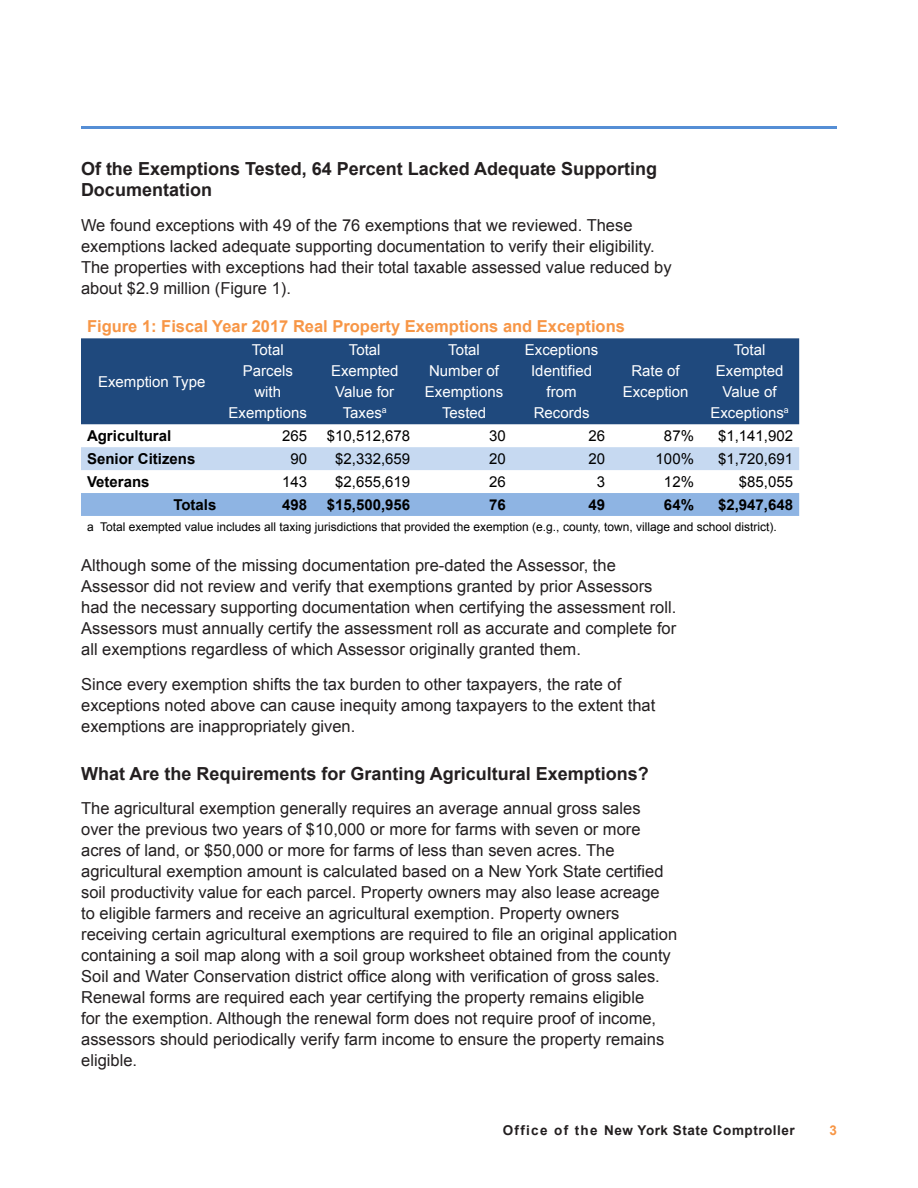
<style>
.page{position:relative;width:918px;height:1188px;background:#fff}
.page>*{position:absolute;margin:0;border:0;box-sizing:border-box;transform-origin:0 0}
.Small_Subhead{font:700 18px/21px "Arial";color:#231f20}
.Body_Text{font:16.5px/21px "Arial";color:#231f20}
._7_Figures{font:700 16.5px "Arial";color:#f79646}
._7_Figures-2{font:15px/21px "Arial";color:#fff;text-align:center}
._7_Figures-3{font:15px "Arial";color:#000}
._7_Figures-4{font:700 15px "Arial";color:#000}
.t1{font:700 13.5px "Arial";letter-spacing:.04em;color:#231f20}
.t2{font:700 13.5px "Arial";color:#f79646}
.Footnotes{font:12px "Arial";color:#000}
</style>
<div class="page">
<hr style="left:81px;top:126px;width:756px;height:3px;background:#558ed5">
<div style="left:81px;top:338px;width:718px;height:86px;background:#1f497d"></div>
<div style="left:81px;top:447px;width:718px;height:23px;background:#c6d9f1"></div>
<div style="left:81px;top:493px;width:718px;height:23px;background:#8eb4e3"></div>
<p class="Small_Subhead" style="left:81px;top:159px;width:578px">Of the Exemptions Tested, 64 Percent Lacked Adequate Supporting<br>Documentation</p>
<p class="Body_Text" style="left:81px;top:214px;width:592px">We found exceptions with 49 of the 76 exemptions that we reviewed. These exemptions lacked adequate supporting documentation to verify their eligibility.<br>The properties with exceptions had their total taxable assessed value reduced by about $2.9 million (Figure 1).</p>
<p class="_7_Figures" style="left:87px;top:316px;width:539px">Figure 1: Fiscal Year 2017 Real Property Exemptions and Exceptions</p>
<p class="_7_Figures-2" style="left:98px;top:371px;width:109px">Exemption Type</p>
<p class="_7_Figures-2" style="left:229px;top:340px;width:80px">Total<br>Parcels with<br>Exemptions</p>
<p class="_7_Figures-2" style="left:331px;top:340px;width:69px">Total<br>Exempted<br>Value for<br>Taxes<sup>a</sup></p>
<p class="_7_Figures-2" style="left:425px;top:340px;width:80px">Total<br>Number of<br>Exemptions<br>Tested</p>
<p class="_7_Figures-2" style="left:525px;top:340px;width:75px">Exceptions<br>Identified from<br>Records</p>
<p class="_7_Figures-2" style="left:623px;top:361px;width:67px">Rate of<br>Exception</p>
<p class="_7_Figures-2" style="left:710px;top:340px;width:80px">Total<br>Exempted<br>Value of<br>Exceptions<sup>a</sup></p>
<p class="_7_Figures-4" style="left:87px;top:426px;width:86px">Agricultural</p>
<p class="_7_Figures-3" style="left:282px;top:426px;width:27px">265</p>
<p class="_7_Figures-3" style="left:327px;top:426px;width:85px">$10,512,678</p>
<p class="_7_Figures-3" style="left:489px;top:426px;width:18px">30</p>
<p class="_7_Figures-3" style="left:589px;top:426px;width:18px">26</p>
<p class="_7_Figures-3" style="left:664px;top:426px;width:32px">87%</p>
<p class="_7_Figures-3" style="left:718px;top:426px;width:77px">$1,141,902</p>
<p class="_7_Figures-4" style="left:87px;top:449px;width:110px">Senior Citizens</p>
<p class="_7_Figures-3" style="left:291px;top:449px;width:18px">90</p>
<p class="_7_Figures-3" style="left:335px;top:449px;width:77px">$2,332,659</p>
<p class="_7_Figures-3" style="left:489px;top:449px;width:18px">20</p>
<p class="_7_Figures-3" style="left:589px;top:449px;width:18px">20</p>
<p class="_7_Figures-3" style="left:656px;top:449px;width:40px">100%</p>
<p class="_7_Figures-3" style="left:718px;top:449px;width:77px">$1,720,691</p>
<p class="_7_Figures-4" style="left:87px;top:472px;width:64px">Veterans</p>
<p class="_7_Figures-3" style="left:282px;top:472px;width:27px">143</p>
<p class="_7_Figures-3" style="left:335px;top:472px;width:77px">$2,655,619</p>
<p class="_7_Figures-3" style="left:489px;top:472px;width:18px">26</p>
<p class="_7_Figures-3" style="left:597px;top:472px;width:10px">3</p>
<p class="_7_Figures-3" style="left:664px;top:472px;width:32px">12%</p>
<p class="_7_Figures-3" style="left:739px;top:472px;width:56px">$85,055</p>
<p class="_7_Figures-4" style="left:173px;top:495px;width:45px">Totals</p>
<p class="_7_Figures-4" style="left:282px;top:495px;width:27px">498</p>
<p class="_7_Figures-4" style="left:327px;top:495px;width:85px">$15,500,956</p>
<p class="_7_Figures-4" style="left:489px;top:495px;width:18px">76</p>
<p class="_7_Figures-4" style="left:589px;top:495px;width:18px">49</p>
<p class="_7_Figures-4" style="left:664px;top:495px;width:32px">64%</p>
<p class="_7_Figures-4" style="left:718px;top:495px;width:77px">$2,947,648</p>
<p class="Footnotes" style="left:87px;top:519px;width:689px">a Total exempted value includes all taxing jurisdictions that provided the exemption (e.g. , county, town, village and school district).</p>
<p class="Body_Text" style="left:81px;top:555px;width:597px">Although some of the missing documentation pre-dated the Assessor, the Assessor did not review and verify that exemptions granted by prior Assessors had the necessary supporting documentation when certifying the assessment roll.<br>Assessors must annually certify the assessment roll as accurate and complete for all exemptions regardless of which Assessor originally granted them.</p>
<p class="Body_Text" style="left:81px;top:674px;width:576px">Since every exemption shifts the tax burden to other taxpayers, the rate of exceptions noted above can cause inequity among taxpayers to the extent that exemptions are inappropriately given.</p>
<p class="Small_Subhead" style="left:81px;top:764px;width:569px">What Are the Requirements for Granting Agricultural Exemptions?</p>
<p class="Body_Text" style="left:81px;top:798px;width:598px">The agricultural exemption generally requires an average annual gross sales<br>over the previous two years of $10,000 or more for farms with seven or more acres of land, or $50,000 or more for farms of less than seven acres. The agricultural exemption amount is calculated based on a New York State certified soil productivity value for each parcel. Property owners may also lease acreage to eligible farmers and receive an agricultural exemption. Property owners receiving certain agricultural exemptions are required to file an original application containing a soil map along with a soil group worksheet obtained from the county Soil and Water Conservation district office along with verification of gross sales.<br>Renewal forms are required each year certifying the property remains eligible<br>for the exemption. Although the renewal form does not require proof of income, assessors should periodically verify farm income to ensure the property remains eligible.</p>
<p class="t1" style="left:503px;top:1121px;width:294px">Office of the New York State Comptroller</p>
<p class="t2" style="left:829px;top:1121px;width:9px">3</p>
</div>
